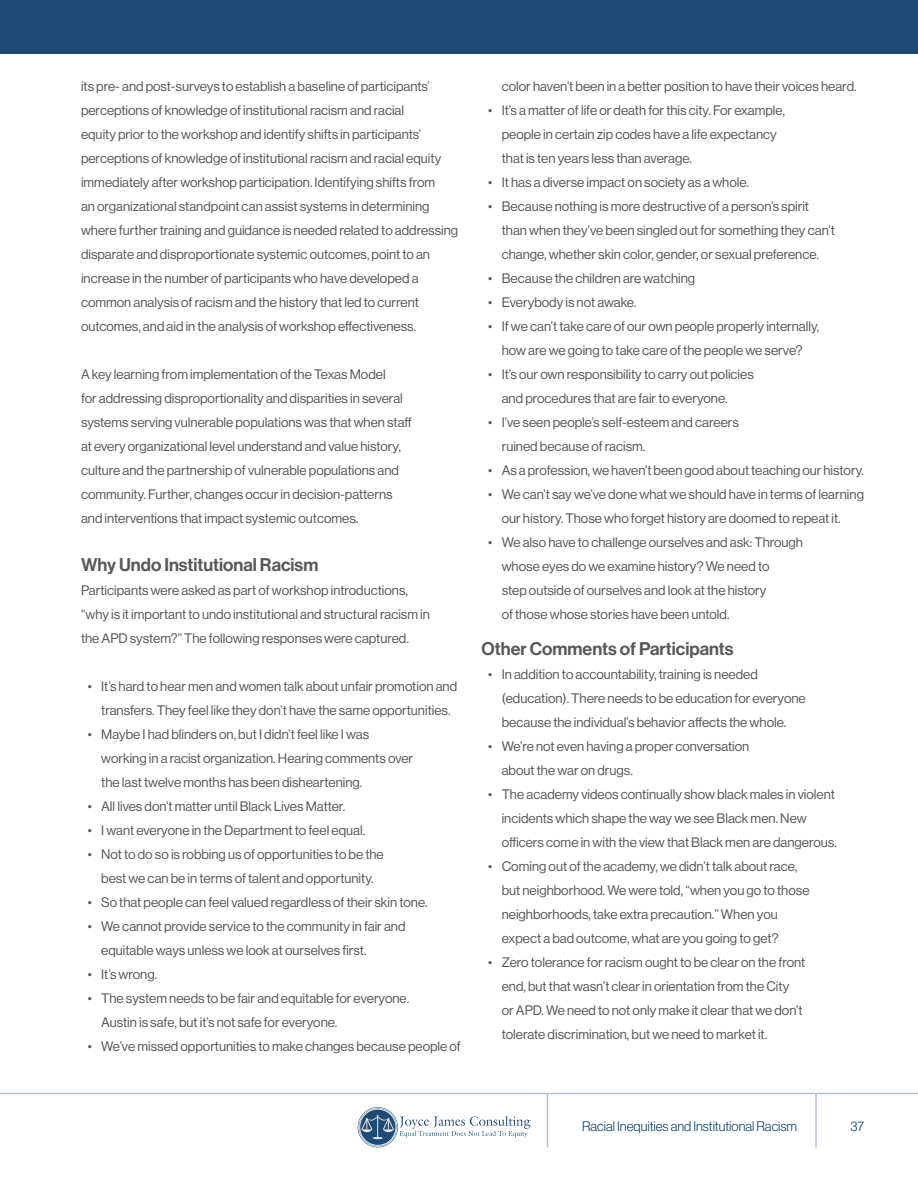
<style>
.page{position:relative;width:918px;height:1188px;background:#fff}
.page>*{position:absolute;margin:0;border:0;box-sizing:border-box;transform-origin:0 0}
.Heading_3{font:18px "N Haas Grotesk DS Pro 65 Md";color:#57585a}
.Body{font:13.5px/24px "N Haas Grotesk DS Pro 55 Rg";color:#57585a}
.t1{font:13.5px "N Haas Grotesk DS Pro 45 Lt";color:#08436c}
</style>
<div class="page">
<div style="left:0;top:0;width:918px;height:54px;background:#1e4b75"></div>
<hr style="left:0;top:1093px;width:918px;height:1px;background:#b6c0d6">
<svg style="left:358px;top:1107px;width:40px;height:40px"></svg>
<div style="left:360px;top:1109px;width:36px;height:36px;border:1px solid #e6e7e9;border-radius:50%"></div>
<div style="left:359px;top:1108px;width:38px;height:39px;border:1px solid #e6e7e9;border-radius:50%"></div>
<svg style="left:400px;top:1116px;width:130px;height:21px"></svg>
<svg style="left:361px;top:1115px;width:33px;height:24px"></svg>
<hr style="left:815px;top:1094px;width:2px;height:54px;background:#b6c0d6">
<hr style="left:547px;top:1094px;width:1px;height:54px;background:#b6c0d6">
<p class="Body" style="left:81px;top:75px;width:379px">its pre- and post-surveys to establish a baseline of participants’ perceptions of knowledge of institutional racism and racial<br>equity prior to the workshop and identify shifts in participants’ perceptions of knowledge of institutional racism and racial equity immediately after workshop participation. Identifying shifts from<br>an organizational standpoint can assist systems in determining where further training and guidance is needed related to addressing disparate and disproportionate systemic outcomes, point to an increase in the number of participants who have developed a common analysis of racism and the history that led to current outcomes, and aid in the analysis of workshop effectiveness.</p>
<p class="Body" style="left:81px;top:363px;width:332px">A key learning from implementation of the Texas Model<br>for addressing disproportionality and disparities in several systems serving vulnerable populations was that when staff at every organizational level understand and value history, culture and the partnership of vulnerable populations and community. Further, changes occur in decision-patterns and interventions that impact systemic outcomes.</p>
<p class="Heading_3" style="left:81px;top:555px;width:239px">Why Undo Institutional Racism</p>
<p class="Body" style="left:81px;top:579px;width:350px">Participants were asked as part of workshop introductions, “why is it important to undo institutional and structural racism in the APD system?” The following responses were captured.</p>
<p class="Body" style="left:88px;top:675px;width:371px;text-align:center">• It’s hard to hear men and women talk about unfair promotion and transfers. They feel like they don’t have the same opportunities.</p>
<p class="Body" style="left:101px;top:723px;width:314px;text-indent:-14px">• Maybe I had blinders on, but I didn’t feel like I was working in a racist organization. Hearing comments over the last twelve months has been disheartening.</p>
<p class="Body" style="left:88px;top:795px;width:258px">• All lives don’t matter until Black Lives Matter.</p>
<p class="Body" style="left:88px;top:819px;width:278px">• I want everyone in the Department to feel equal.</p>
<p class="Body" style="left:88px;top:843px;width:298px;text-align:center">• Not to do so is robbing us of opportunities to be the best we can be in terms of talent and opportunity.</p>
<p class="Body" style="left:88px;top:891px;width:340px">• So that people can feel valued regardless of their skin tone.</p>
<p class="Body" style="left:101px;top:915px;width:306px;text-indent:-14px">• We cannot provide service to the community in fair and equitable ways unless we look at ourselves first.</p>
<p class="Body" style="left:88px;top:963px;width:70px">• It’s wrong.</p>
<p class="Body" style="left:101px;top:987px;width:308px;text-indent:-14px">• The system needs to be fair and equitable for everyone.<br>Austin is safe, but it’s not safe for everyone.</p>
<p class="Body" style="left:88px;top:1035px;width:375px">• We’ve missed opportunities to make changes because people of</p>
<p class="Body" style="left:502px;top:75px;width:355px">color haven’t been in a better position to have their voices heard.</p>
<p class="Body" style="left:502px;top:99px;width:285px;text-indent:-14px">• It’s a matter of life or death for this city. For example, people in certain zip codes have a life expectancy that is ten years less than average.</p>
<p class="Body" style="left:488px;top:171px;width:261px">• It has a diverse impact on society as a whole.</p>
<p class="Body" style="left:502px;top:195px;width:335px;text-indent:-14px">• Because nothing is more destructive of a person’s spirit than when they’ve been singled out for something they can’t change, whether skin color, gender, or sexual preference.</p>
<p class="Body" style="left:488px;top:267px;width:209px">• Because the children are watching</p>
<p class="Body" style="left:488px;top:291px;width:149px">• Everybody is not awake.</p>
<p class="Body" style="left:488px;top:315px;width:333px;text-align:center">• If we can’t take care of our own people properly internally, how are we going to take care of the people we serve?</p>
<p class="Body" style="left:502px;top:363px;width:254px;text-indent:-14px">• It’s our own responsibility to carry out policies and procedures that are fair to everyone.</p>
<p class="Body" style="left:502px;top:411px;width:239px;text-indent:-14px">• I’ve seen people’s self-esteem and careers ruined because of racism.</p>
<p class="Body" style="left:488px;top:459px;width:376px">• As a profession, we haven’t been good about teaching our history.</p>
<p class="Body" style="left:502px;top:483px;width:364px;text-indent:-14px">• We can’t say we’ve done what we should have in terms of learning our history. Those who forget history are doomed to repeat it.</p>
<p class="Body" style="left:502px;top:531px;width:303px;text-indent:-14px">• We also have to challenge ourselves and ask: Through whose eyes do we examine history? We need to<br>step outside of ourselves and look at the history<br>of those whose stories have been untold.</p>
<p class="Heading_3" style="left:482px;top:639px;width:254px">Other Comments of Participants</p>
<p class="Body" style="left:502px;top:663px;width:306px;text-indent:-14px">• In addition to accountability, training is needed (education). There needs to be education for everyone because the individual’s behavior affects the whole.</p>
<p class="Body" style="left:502px;top:735px;width:249px;text-indent:-14px">• We’re not even having a proper conversation about the war on drugs.</p>
<p class="Body" style="left:502px;top:783px;width:335px;text-indent:-14px">• The academy videos continually show black males in violent incidents which shape the way we see Black men. New officers come in with the view that Black men are dangerous.</p>
<p class="Body" style="left:502px;top:855px;width:309px;text-indent:-14px">• Coming out of the academy, we didn’t talk about race, but neighborhood. We were told, “when you go to those neighborhoods, take extra precaution.” When you expect a bad outcome, what are you going to get?</p>
<p class="Body" style="left:502px;top:951px;width:305px;text-indent:-14px">• Zero tolerance for racism ought to be clear on the front end, but that wasn’t clear in orientation from the City<br>or APD. We need to not only make it clear that we don’t tolerate discrimination, but we need to market it.</p>
<p class="t1" style="left:582px;top:1119px;width:217px">Racial Inequities and Institutional Racism</p>
<p class="t1" style="left:851px;top:1119px;width:15px">37</p>
</div>
